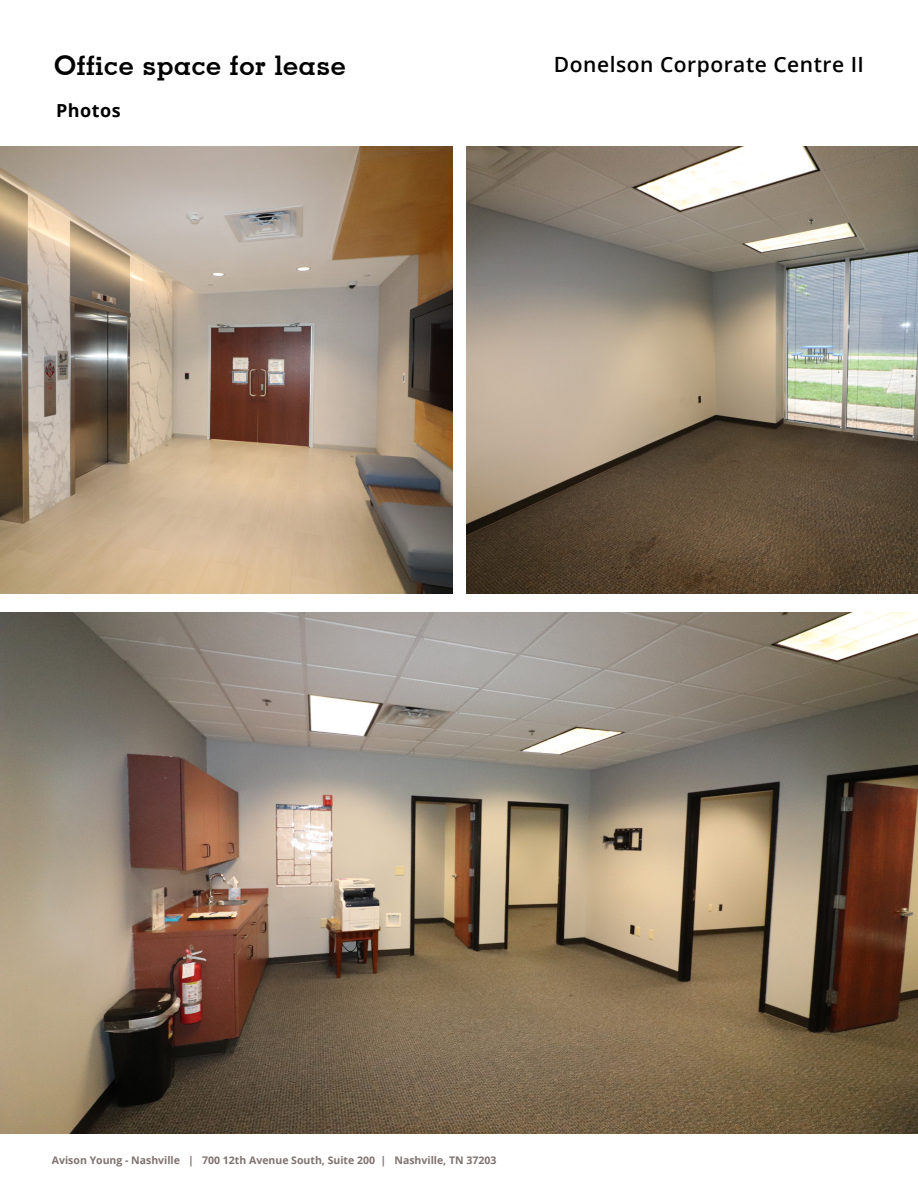
<style>
.page{position:relative;width:918px;height:1188px;background:#fff}
.page>*{position:absolute;margin:0;border:0;box-sizing:border-box;transform-origin:0 0}
.Major_headline{font:700 27px "Geometric Slab 703 BT";letter-spacing:.025em;color:#000}
.Major_headline-2{font:600 21px "Open Sans";letter-spacing:.025em;color:#000}
.Major_headline-3{font:700 18px "Open Sans";letter-spacing:.025em;color:#000}
.t1{font:700 10.5px "Open Sans";color:#7d7370}
</style>
<div class="page">
<img style="left:0;top:147px;width:453px;height:447px">
<img style="left:0;top:612px;width:918px;height:522px">
<img style="left:466px;top:147px;width:452px;height:447px">
<p class="Major_headline" style="left:54px;top:49px;width:293px">Office space for lease</p>
<p class="Major_headline-3" style="left:56px;top:97px;width:66px">Photos</p>
<p class="Major_headline-2" style="left:554px;top:50px;width:312px">Donelson Corporate Centre II</p>
<p class="t1" style="left:52px;top:1153px;width:446px">Avison Young - Nashville | 700 12th Avenue South, Suite 200 | Nashville, TN 37203</p>
</div>
